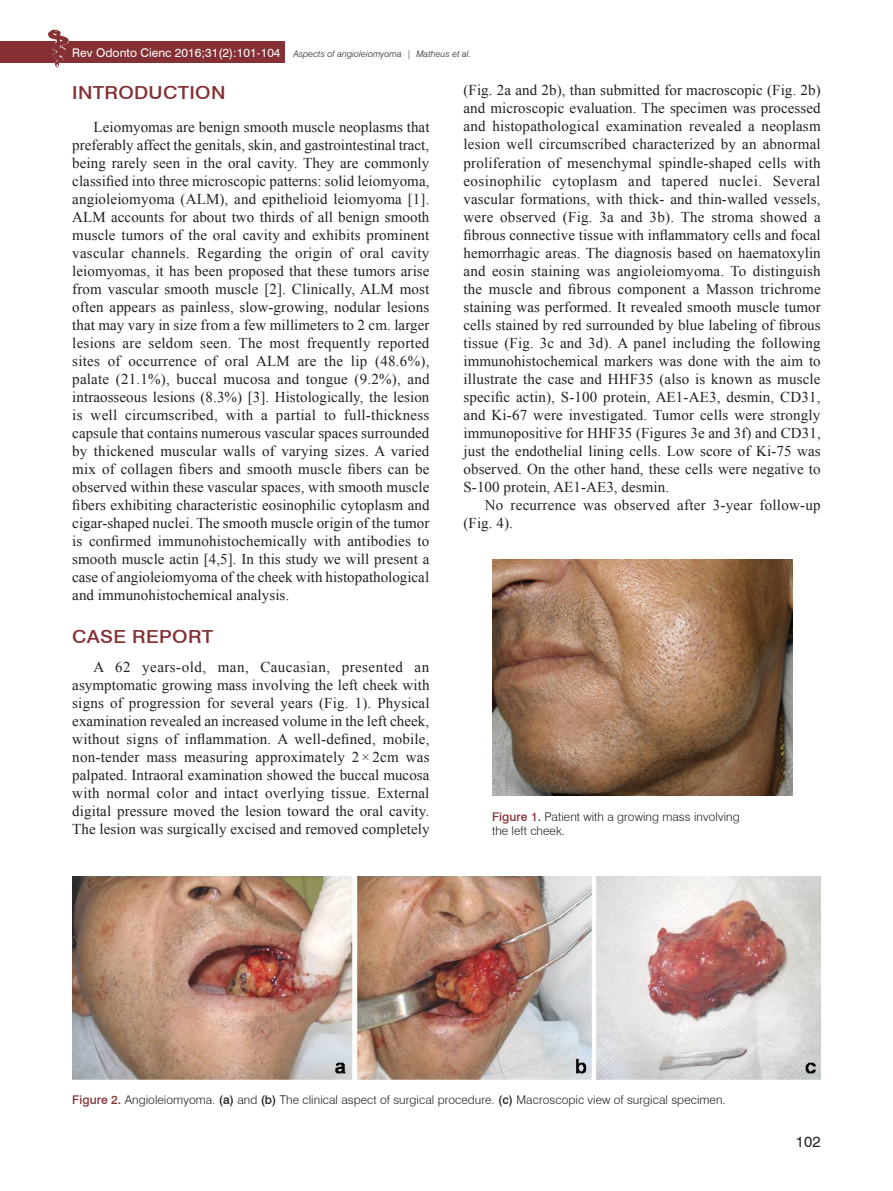
<style>
.page{position:relative;width:893px;height:1191px;background:#fff}
.page>*{position:absolute;margin:0;border:0;box-sizing:border-box;transform-origin:0 0}
.t1{font:500 18px "Swiss 721 BT";letter-spacing:.015em;color:#843034;scale:1.1 1}
.t2{font:15px/18px "Times New Roman";letter-spacing:.005em;color:#231f20;text-align:justify}
.t3{font:15px "Swiss 721 BT";color:#231f20}
.t4{font:300 12px/14.2px "Swiss 721 BT";letter-spacing:.005em;color:#231f20}
.t5{font:italic 300 9px "Swiss 721 BT";letter-spacing:.01em;color:#231f20}
.s1{font-weight:400;font-style:normal;font-size:12px;color:#fff}
.s2{font-weight:500;color:#843034}
.s3{font-weight:500}
</style>
<div class="page">
<div style="left:0;top:41px;width:285px;height:22px;background:#843034"></div>
<img style="left:48px;top:30px;width:21px;height:37px">
<img style="left:492px;top:560px;width:300px;height:235px">
<img style="left:72px;top:876px;width:749px;height:203px">
<p class="t5" style="left:72px;top:48px;width:400px"><span class="s1">Rev Odonto Cienc 2016;31(2):101-104</span> Aspects of angioleiomyoma | Matheus et al.</p>
<p class="t1" style="left:72px;top:81px;width:141px">INTRODUCTION</p>
<p class="t2" style="left:72px;top:117px;width:359px;text-indent:21px">Leiomyomas are benign smooth muscle neoplasms that preferably affect the genitals, skin, and gastrointestinal tract, being rarely seen in the oral cavity. They are commonly classified into three microscopic patterns: solid leiomyoma, angioleiomyoma (ALM), and epithelioid leiomyoma [1].<br>ALM accounts for about two thirds of all benign smooth muscle tumors of the oral cavity and exhibits prominent vascular channels. Regarding the origin of oral cavity leiomyomas, it has been proposed that these tumors arise from vascular smooth muscle [2]. Clinically, ALM most often appears as painless, slow-growing, nodular lesions that may vary in size from a few millimeters to 2 cm. larger lesions are seldom seen. The most frequently reported sites of occurrence of oral ALM are the lip (48.6%), palate (21.1%), buccal mucosa and tongue (9.2%), and intraosseous lesions (8.3%) [3]. Histologically, the lesion is well circumscribed, with a partial to full-thickness capsule that contains numerous vascular spaces surrounded by thickened muscular walls of varying sizes. A varied mix of collagen fibers and smooth muscle fibers can be observed within these vascular spaces, with smooth muscle fibers exhibiting characteristic eosinophilic cytoplasm and cigar-shaped nuclei. The smooth muscle origin of the tumor is confirmed immunohistochemically with antibodies to smooth muscle actin [4,5]. In this study we will present a case of angioleiomyoma of the cheek with histopathological and immunohistochemical analysis.</p>
<p class="t1" style="left:72px;top:625px;width:130px">CASE REPORT</p>
<p class="t2" style="left:72px;top:657px;width:359px;text-indent:21px">A 62 years-old, man, Caucasian, presented an asymptomatic growing mass involving the left cheek with signs of progression for several years (Fig. 1). Physical examination revealed an increased volume in the left cheek, without signs of inflammation. A well-defined, mobile, non-tender mass measuring approximately 2 × 2cm was palpated. Intraoral examination showed the buccal mucosa with normal color and intact overlying tissue. External digital pressure moved the lesion toward the oral cavity.<br>The lesion was surgically excised and removed completely</p>
<p class="t2" style="left:463px;top:81px;width:359px">(Fig. 2a and 2b), than submitted for macroscopic (Fig. 2b) and microscopic evaluation. The specimen was processed and histopathological examination revealed a neoplasm lesion well circumscribed characterized by an abnormal proliferation of mesenchymal spindle-shaped cells with eosinophilic cytoplasm and tapered nuclei. Several vascular formations, with thick- and thin-walled vessels, were observed (Fig. 3a and 3b). The stroma showed a fibrous connective tissue with inflammatory cells and focal hemorrhagic areas. The diagnosis based on haematoxylin and eosin staining was angioleiomyoma. To distinguish the muscle and fibrous component a Masson trichrome staining was performed. It revealed smooth muscle tumor cells stained by red surrounded by blue labeling of fibrous tissue (Fig. 3c and 3d). A panel including the following immunohistochemical markers was done with the aim to illustrate the case and HHF35 (also is known as muscle specific actin), S-100 protein, AE1-AE3, desmin, CD31, and Ki-67 were investigated. Tumor cells were strongly immunopositive for HHF35 (Figures 3e and 3f) and CD31, just the endothelial lining cells. Low score of Ki-75 was observed. On the other hand, these cells were negative to S-100 protein, AE1-AE3, desmin.</p>
<p class="t2" style="left:463px;top:495px;width:359px;text-indent:21px">No recurrence was observed after 3-year follow-up (Fig. 4).</p>
<p class="t4" style="left:492px;top:809px;width:249px"><span class="s2">FIGURE 1.</span> Patient with a growing mass involving the left cheek.</p>
<p class="t4" style="left:72px;top:1092px;width:655px"><span class="s2">FIGURE 2.</span> Angioleiomyoma. <span class="s3">(A)</span> and <span class="s3">(B)</span> The clinical aspect of surgical procedure. <span class="s3">(C)</span> Macroscopic view of surgical specimen.</p>
<p class="t3" style="left:796px;top:1132px;width:26px">102</p>
</div>
